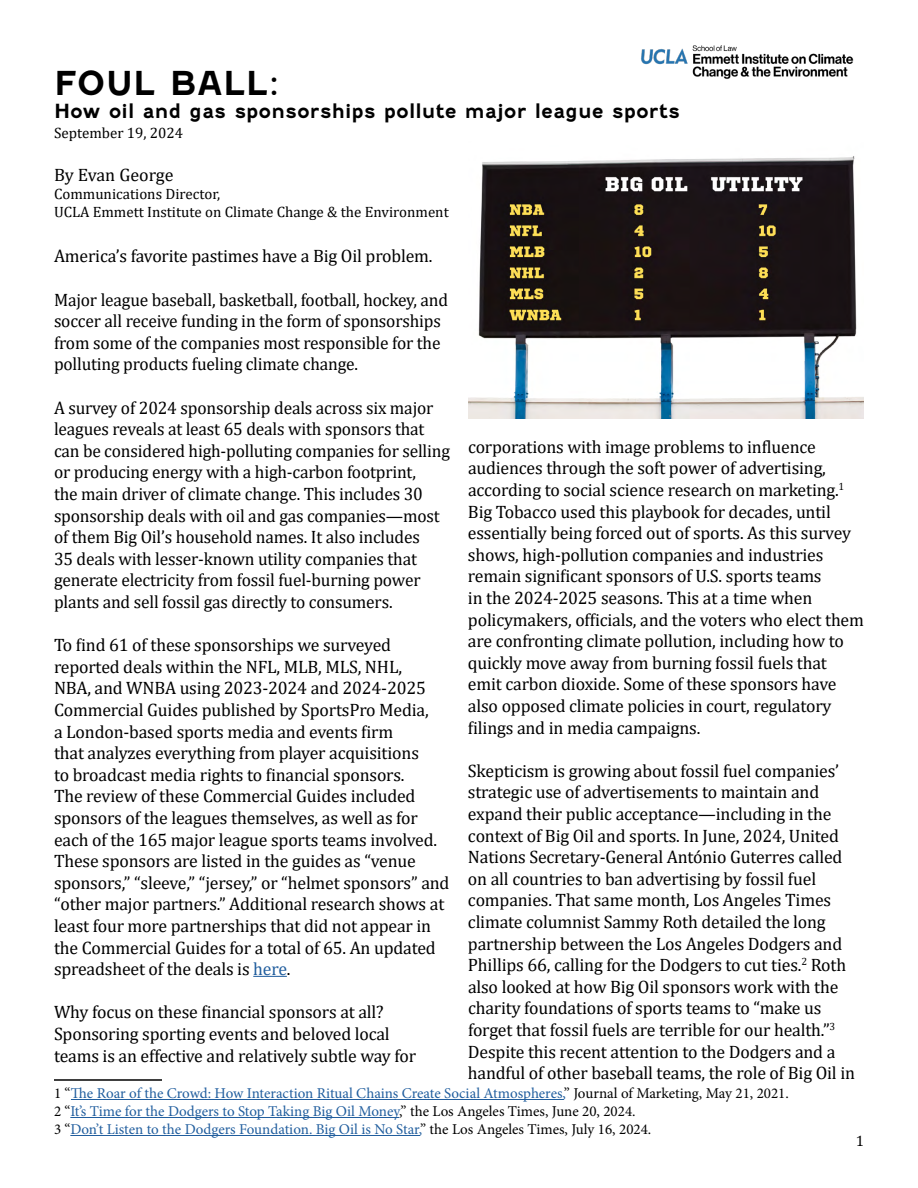
<style>
.page{position:relative;width:918px;height:1188px;background:#fff}
.page>*{position:absolute;margin:0;border:0;box-sizing:border-box;transform-origin:0 0}
.t1{font:700 33px "Fenwick Rg";color:#000}
.t2{font:700 19.5px "Fenwick Rg";color:#000}
.t3{font:18px/21.6px "Cambria";letter-spacing:-.01em;color:#000}
.t4{font:15px/18px "Minion Pro";letter-spacing:-.005em;color:#215e9e}
.t5{font:15px/18px "Cambria";color:#000}
.s1{color:#215e9e}
.s2{color:#000}
</style>
<div class="page">
<hr style="left:253px;top:976px;width:34px;height:1px;background:#215e9e">
<hr style="left:54px;top:1079px;width:108px;height:2px;background:#000">
<hr style="left:71px;top:1099px;width:493px;height:1px;background:#215e9e">
<hr style="left:70px;top:1117px;width:329px;height:1px;background:#215e9e">
<hr style="left:70px;top:1135px;width:350px;height:1px;background:#215e9e">
<img style="left:468px;top:156px;width:395px;height:263px">
<img style="left:641px;top:45px;width:213px;height:34px">
<h1 class="t1" style="left:54px;top:63px;width:227px">FOUL BALL:</h1>
<p class="t2" style="left:54px;top:100px;width:627px">How oil and gas sponsorships pollute major league sports</p>
<p class="t5" style="left:54px;top:124px;width:131px">September 19, 2024</p>
<p class="t3" style="left:54px;top:164px;width:121px">By Evan George</p>
<p class="t5" style="left:54px;top:185px;width:396px">Communications Director,<br>UCLA Emmett Institute on Climate Change &amp; the Environment</p>
<p class="t3" style="left:54px;top:245px;width:380px">America’s favorite pastimes have a Big Oil problem.</p>
<p class="t3" style="left:54px;top:289px;width:396px">Major league baseball, basketball, football, hockey, and soccer all receive funding in the form of sponsorships from some of the companies most responsible for the polluting products fueling climate change.</p>
<p class="t3" style="left:54px;top:397px;width:398px">A survey of 2024 sponsorship deals across six major leagues reveals at least 65 deals with sponsors that can be considered high-polluting companies for selling or producing energy with a high-carbon footprint,<br>the main driver of climate change. This includes 30 sponsorship deals with oil and gas companies—most of them Big Oil’s household names. It also includes<br>35 deals with lesser-known utility companies that generate electricity from fossil fuel-burning power plants and sell fossil gas directly to consumers.</p>
<p class="t3" style="left:54px;top:634px;width:397px">To find 61 of these sponsorships we surveyed reported deals within the NFL, MLB, MLS, NHL,<br>NBA, and WNBA using 2023-2024 and 2024-2025<br>Commercial Guides published by SportsPro Media,<br>a London-based sports media and events firm<br>that analyzes everything from player acquisitions<br>to broadcast media rights to financial sponsors.<br>The review of these Commercial Guides included sponsors of the leagues themselves, as well as for each of the 165 major league sports teams involved.<br>These sponsors are listed in the guides as “venue sponsors,” “sleeve,” “jersey,” or “helmet sponsors” and “other major partners.” Additional research shows at least four more partnerships that did not appear in the Commercial Guides for a total of 65. An updated spreadsheet of the deals is <span class="s1">here</span>.</p>
<p class="t3" style="left:54px;top:1001px;width:364px">Why focus on these financial sponsors at all?<br>Sponsoring sporting events and beloved local teams is an effective and relatively subtle way for</p>
<p class="t4" style="left:54px;top:1084px;width:736px"><span class="s2">1 “</span>The Roar of the Crowd: How Interaction Ritual Chains Create Social Atmospheres,<span class="s2">” Journal of Marketing, May 21, 2021.<br>2 “</span>It’s Time for the Dodgers to Stop Taking Big Oil Money<span class="s2">,” the Los Angeles Times, June 20, 2024.<br>3 “</span>Don’t Listen to the Dodgers Foundation. Big Oil is No Star,<span class="s2">” the Los Angeles Times, July 16, 2024.</span></p>
<p class="t3" style="left:468px;top:436px;width:398px">corporations with image problems to influence audiences through the soft power of advertising, according to social science research on marketing.<sup>1<br></sup>Big Tobacco used this playbook for decades, until essentially being forced out of sports. As this survey shows, high-pollution companies and industries remain significant sponsors of U.S. sports teams<br>in the 2024-2025 seasons. This at a time when policymakers, officials, and the voters who elect them are confronting climate pollution, including how to quickly move away from burning fossil fuels that emit carbon dioxide. Some of these sponsors have also opposed climate policies in court, regulatory filings and in media campaigns.</p>
<p class="t3" style="left:468px;top:760px;width:389px">Skepticism is growing about fossil fuel companies’ strategic use of advertisements to maintain and expand their public acceptance—including in the context of Big Oil and sports. In June, 2024, United Nations Secretary-General António Guterres called on all countries to ban advertising by fossil fuel companies. That same month, Los Angeles Times climate columnist Sammy Roth detailed the long partnership between the Los Angeles Dodgers and Phillips 66, calling for the Dodgers to cut ties.<sup>2</sup> Roth also looked at how Big Oil sponsors work with the charity foundations of sports teams to “make us forget that fossil fuels are terrible for our health.”<sup>3<br></sup>Despite this recent attention to the Dodgers and a handful of other baseball teams, the role of Big Oil in</p>
<p class="t5" style="left:856px;top:1131px;width:10px">1</p>
</div>
